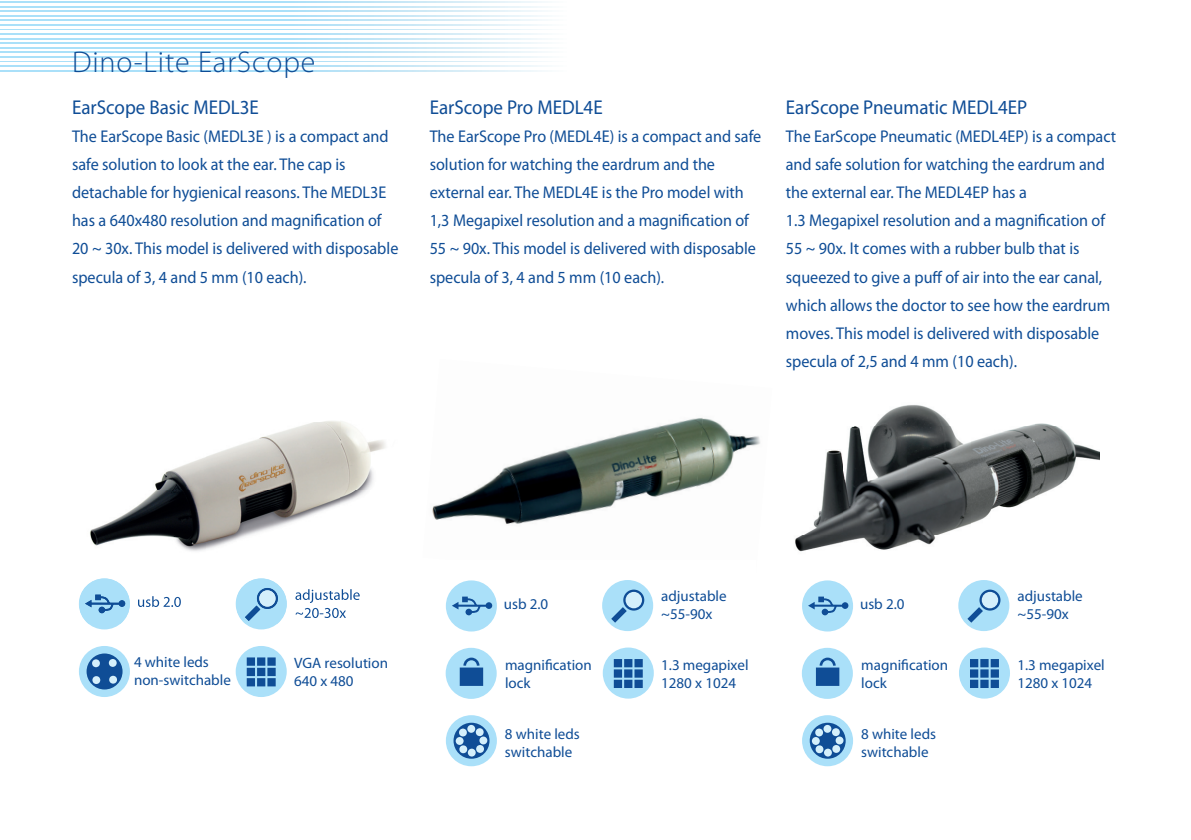
<style>
.page{position:relative;width:1191px;height:840px;background:#fff}
.page>*{position:absolute;margin:0;border:0;box-sizing:border-box;transform-origin:0 0}
.t1{font:300 30px "Myriad Pro";letter-spacing:.03em;color:#0f4d96}
.t2{font:20px "Myriad Pro";color:#0f4d96;scale:.95 1}
.t3{font:17px/28px "Myriad Pro";color:#0f4d96;scale:.95 1}
.t4{font:15px/18px "Myriad Pro";color:#0f4d96}
</style>
<div class="page">
<svg style="left:0;top:1px;width:542px;height:65px"></svg>
<img style="left:0;top:2px;width:542px;height:1px">
<img style="left:0;top:6px;width:542px;height:1px">
<img style="left:0;top:11px;width:542px;height:1px">
<img style="left:0;top:15px;width:542px;height:1px">
<img style="left:0;top:20px;width:542px;height:1px">
<img style="left:0;top:24px;width:542px;height:1px">
<img style="left:0;top:29px;width:542px;height:1px">
<img style="left:0;top:34px;width:542px;height:1px">
<img style="left:0;top:38px;width:542px;height:1px">
<img style="left:0;top:43px;width:542px;height:1px">
<img style="left:0;top:47px;width:542px;height:1px">
<img style="left:0;top:52px;width:542px;height:1px">
<img style="left:0;top:56px;width:542px;height:1px">
<img style="left:0;top:61px;width:542px;height:1px">
<img style="left:795px;top:405px;width:304px;height:147px">
<img style="left:432px;top:420px;width:256px;height:105px">
<img style="left:688px;top:418px;width:72px;height:71px">
<svg style="left:445px;top:589px;width:209px;height:178px"></svg>
<div style="left:602px;top:579px;width:51px;height:51px;background:#aae0f9;border-radius:50%"></div>
<svg style="left:611px;top:589px;width:33px;height:33px"></svg>
<div style="left:625px;top:591px;width:17px;height:17px;background:#d4effb;border-radius:50%"></div>
<div style="left:446px;top:580px;width:51px;height:51px;background:#aae0f9;border-radius:50%"></div>
<svg style="left:452px;top:596px;width:40px;height:19px"></svg>
<div style="left:603px;top:647px;width:51px;height:51px;background:#aae0f9;border-radius:50%"></div>
<svg style="left:614px;top:659px;width:29px;height:28px"></svg>
<div style="left:445px;top:647px;width:52px;height:51px;background:#aae0f9;border-radius:50%"></div>
<svg style="left:460px;top:657px;width:23px;height:28px"></svg>
<div style="left:446px;top:714px;width:51px;height:51px;background:#aae0f9;border-radius:50%"></div>
<svg style="left:453px;top:722px;width:36px;height:36px"></svg>
<svg style="left:458px;top:728px;width:9px;height:8px"></svg>
<div style="left:456px;top:736px;width:7px;height:8px;background:#d4effb;border-radius:50%"></div>
<svg style="left:459px;top:744px;width:8px;height:9px"></svg>
<div style="left:467px;top:724px;width:8px;height:8px;background:#d4effb;border-radius:50%"></div>
<div style="left:468px;top:748px;width:8px;height:8px;background:#d4effb;border-radius:50%"></div>
<svg style="left:475px;top:727px;width:9px;height:8px"></svg>
<svg style="left:476px;top:744px;width:8px;height:8px"></svg>
<div style="left:479px;top:736px;width:8px;height:8px;background:#d4effb;border-radius:50%"></div>
<div style="left:236px;top:578px;width:51px;height:51px;background:#aae0f9;border-radius:50%"></div>
<div style="left:79px;top:578px;width:51px;height:51px;background:#aae0f9;border-radius:50%"></div>
<div style="left:236px;top:645px;width:51px;height:51px;background:#aae0f9;border-radius:50%"></div>
<svg style="left:247px;top:657px;width:29px;height:29px"></svg>
<div style="left:79px;top:645px;width:51px;height:51px;background:#aae0f9;border-radius:50%"></div>
<div style="left:87px;top:653px;width:36px;height:36px;background:#0f4d96;border-radius:50%"></div>
<svg style="left:92px;top:659px;width:8px;height:7px"></svg>
<svg style="left:92px;top:676px;width:9px;height:8px"></svg>
<svg style="left:108px;top:658px;width:9px;height:8px"></svg>
<svg style="left:109px;top:675px;width:8px;height:8px"></svg>
<img style="left:90px;top:421px;width:296px;height:197px">
<img style="left:295px;top:589px;width:65px;height:13px">
<img style="left:296px;top:607px;width:50px;height:10px">
<img style="left:236px;top:578px;width:51px;height:45px">
<img style="left:245px;top:587px;width:33px;height:33px">
<img style="left:259px;top:590px;width:17px;height:16px;border-radius:50%">
<img style="left:79px;top:578px;width:51px;height:45px">
<img style="left:138px;top:596px;width:43px;height:10px">
<img style="left:85px;top:594px;width:40px;height:19px">
<div style="left:958px;top:579px;width:51px;height:51px;background:#aae0f9;border-radius:50%"></div>
<svg style="left:967px;top:589px;width:33px;height:33px"></svg>
<div style="left:981px;top:591px;width:17px;height:17px;background:#d4effb;border-radius:50%"></div>
<div style="left:802px;top:580px;width:51px;height:51px;background:#aae0f9;border-radius:50%"></div>
<svg style="left:808px;top:596px;width:40px;height:19px"></svg>
<div style="left:959px;top:647px;width:51px;height:51px;background:#aae0f9;border-radius:50%"></div>
<svg style="left:970px;top:659px;width:29px;height:28px"></svg>
<div style="left:802px;top:647px;width:51px;height:51px;background:#aae0f9;border-radius:50%"></div>
<svg style="left:816px;top:657px;width:23px;height:28px"></svg>
<div style="left:802px;top:714px;width:51px;height:51px;background:#aae0f9;border-radius:50%"></div>
<svg style="left:809px;top:722px;width:36px;height:36px"></svg>
<svg style="left:815px;top:728px;width:8px;height:8px"></svg>
<div style="left:812px;top:736px;width:7px;height:8px;background:#d4effb;border-radius:50%"></div>
<svg style="left:815px;top:744px;width:9px;height:9px"></svg>
<svg style="left:823px;top:724px;width:8px;height:8px"></svg>
<div style="left:824px;top:748px;width:8px;height:8px;background:#d4effb;border-radius:50%"></div>
<svg style="left:831px;top:727px;width:9px;height:8px"></svg>
<svg style="left:832px;top:744px;width:8px;height:8px"></svg>
<div style="left:835px;top:736px;width:8px;height:8px;background:#d4effb;border-radius:50%"></div>
<h1 class="t1" style="left:72px;top:46px;width:245px">Dino-Lite EarScope</h1>
<p class="t2" style="left:72px;top:97px;width:198px">EarScope Basic MEDL3E</p>
<p class="t3" style="left:72px;top:123px;width:345px">The EarScope Basic (MEDL3E ) is a compact and safe solution to look at the ear. The cap is detachable for hygienical reasons. The MEDL3E has a 640x480 resolution and magnification of 20 ~ 30x. This model is delivered with disposable specula of 3, 4 and 5 mm (10 each).</p>
<p class="t2" style="left:430px;top:97px;width:184px">EarScope Pro MEDL4E</p>
<p class="t3" style="left:430px;top:123px;width:351px">The EarScope Pro (MEDL4E) is a compact and safe solution for watching the eardrum and the external ear. The MEDL4E is the Pro model with 1,3 Megapixel resolution and a magnification of 55 ~ 90x. This model is delivered with disposable specula of 3, 4 and 5 mm (10 each).</p>
<p class="t2" style="left:786px;top:97px;width:256px">EarScope Pneumatic MEDL4EP</p>
<p class="t3" style="left:786px;top:123px;width:349px">The EarScope Pneumatic (MEDL4EP) is a compact and safe solution for watching the eardrum and the external ear. The MEDL4EP has a<br>1.3 Megapixel resolution and a magnification of 55 ~ 90x. It comes with a rubber bulb that is squeezed to give a puff of air into the ear canal, which allows the doctor to see how the eardrum moves. This model is delivered with disposable specula of 2,5 and 4 mm (10 each).</p>
<p class="t4" style="left:134px;top:653px;width:98px">4 white leds non-switchable</p>
<p class="t4" style="left:294px;top:654px;width:95px">VGA resolution<br>640 x 480</p>
<p class="t4" style="left:504px;top:594px;width:46px">usb 2.0</p>
<p class="t4" style="left:505px;top:655px;width:88px">magnification lock</p>
<p class="t4" style="left:505px;top:724px;width:76px">8 white leds switchable</p>
<p class="t4" style="left:661px;top:587px;width:67px">adjustable ~55-90x</p>
<p class="t4" style="left:661px;top:655px;width:89px">1.3 megapixel<br>1280 x 1024</p>
<p class="t4" style="left:860px;top:594px;width:46px">usb 2.0</p>
<p class="t4" style="left:861px;top:655px;width:88px">magnification lock</p>
<p class="t4" style="left:861px;top:724px;width:76px">8 white leds switchable</p>
<p class="t4" style="left:1017px;top:587px;width:67px">adjustable ~55-90x</p>
<p class="t4" style="left:1017px;top:655px;width:89px">1.3 megapixel<br>1280 x 1024</p>
</div>
